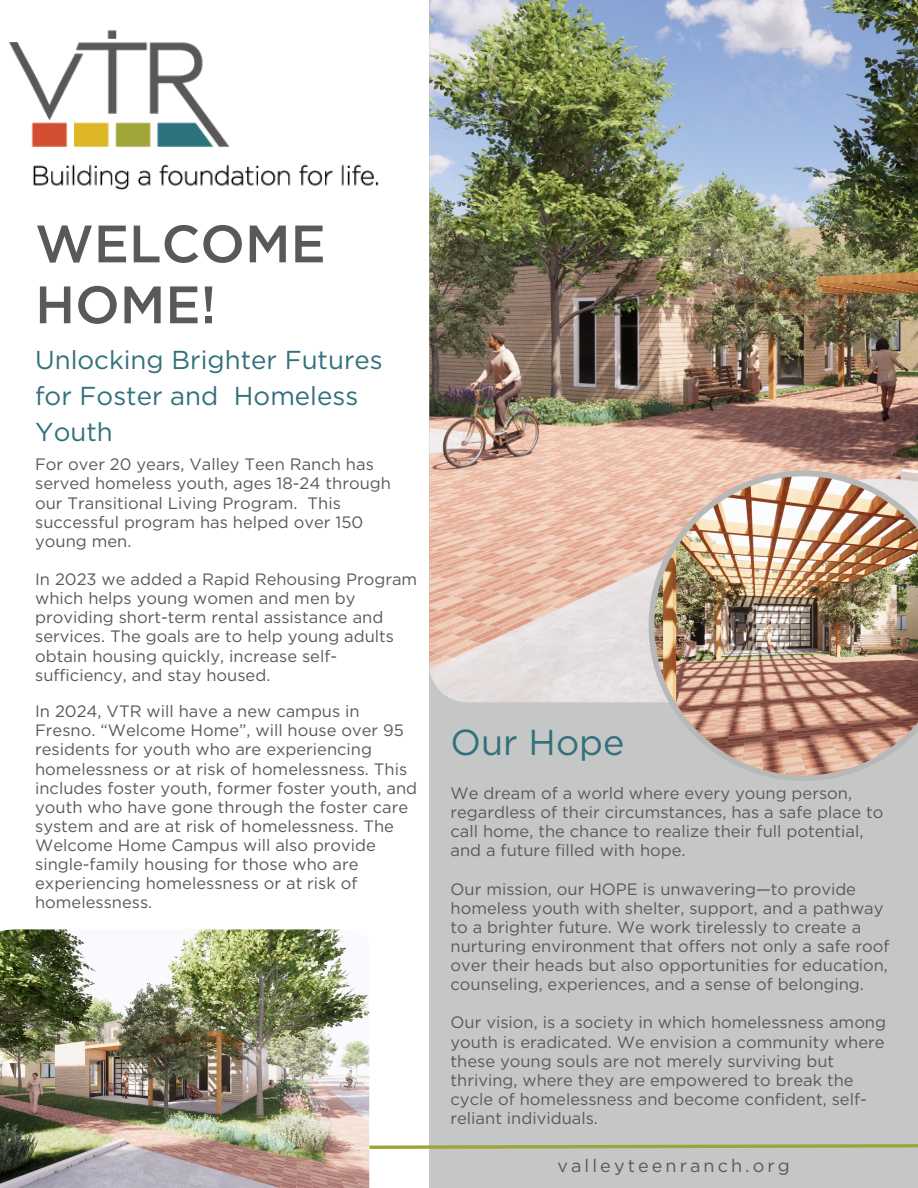
<style>
.page{position:relative;width:918px;height:1188px;background:#fff}
.page>*{position:absolute;margin:0;border:0;box-sizing:border-box;transform-origin:0 0}
.t1{font:52.5px/60.9px "Gotham C1 Head";color:#58595b}
.t2{font:36px "Gotham HTF";color:#31717b}
.t3{font:25.95px/36px "Gotham HTF";color:#31717b}
.t4{font:18px "Gotham HTF";letter-spacing:.17em;color:#58595b}
.t5{font:16.5px/19.2px "Gotham HTF";color:#58595b}
</style>
<div class="page">
<div style="left:429px;top:0;width:489px;height:1188px;background:#c5c6c6"></div>
<img style="left:429px;top:0;width:489px;height:702px">
<img style="left:9px;top:30px;width:370px;height:160px">
<img style="left:649px;top:471px;width:269px;height:310px">
<svg style="left:369px;top:1142px;width:549px;height:9px"></svg>
<img style="left:0;top:929px;width:369px;height:259px">
<p class="t1" style="left:35px;top:216px;width:292px">WELCOME<br>HOME!</p>
<p class="t3" style="left:35px;top:342px;width:349px">Unlocking Brighter Futures for Foster and Homeless<br>Youth</p>
<p class="t5" style="left:35px;top:455px;width:357px">For over 20 years, Valley Teen Ranch has served homeless youth, ages 18-24 through our Transitional Living Program. This successful program has helped over 150 young men.</p>
<p class="t5" style="left:35px;top:569px;width:384px">In 2023 we added a Rapid Rehousing Program which helps young women and men by providing short-term rental assistance and services. The goals are to help young adults obtain housing quickly, increase self&shy;sufficiency, and stay housed.</p>
<p class="t5" style="left:35px;top:701px;width:384px">In 2024, VTR will have a new campus in Fresno. “Welcome Home”, will house over 95 residents for youth who are experiencing homelessness or at risk of homelessness. This includes foster youth, former foster youth, and youth who have gone through the foster care system and are at risk of homelessness. The Welcome Home Campus will also provide single-family housing for those who are experiencing homelessness or at risk of homelessness.</p>
<p class="t2" style="left:451px;top:722px;width:175px">Our Hope</p>
<p class="t5" style="left:451px;top:783px;width:434px">We dream of a world where every young person, regardless of their circumstances, has a safe place to call home, the chance to realize their full potential, and a future filled with hope.</p>
<p class="t5" style="left:451px;top:879px;width:441px">Our mission, our HOPE is unwavering—to provide homeless youth with shelter, support, and a pathway to a brighter future. We work tirelessly to create a nurturing environment that offers not only a safe roof over their heads but also opportunities for education, counseling, experiences, and a sense of belonging.</p>
<p class="t5" style="left:451px;top:1013px;width:437px">Our vision, is a society in which homelessness among youth is eradicated. We envision a community where these young souls are not merely surviving but thriving, where they are empowered to break the cycle of homelessness and become confident, self&shy;reliant individuals.</p>
<p class="t4" style="left:558px;top:1156px;width:234px">valleyteenranch.org</p>
</div>
